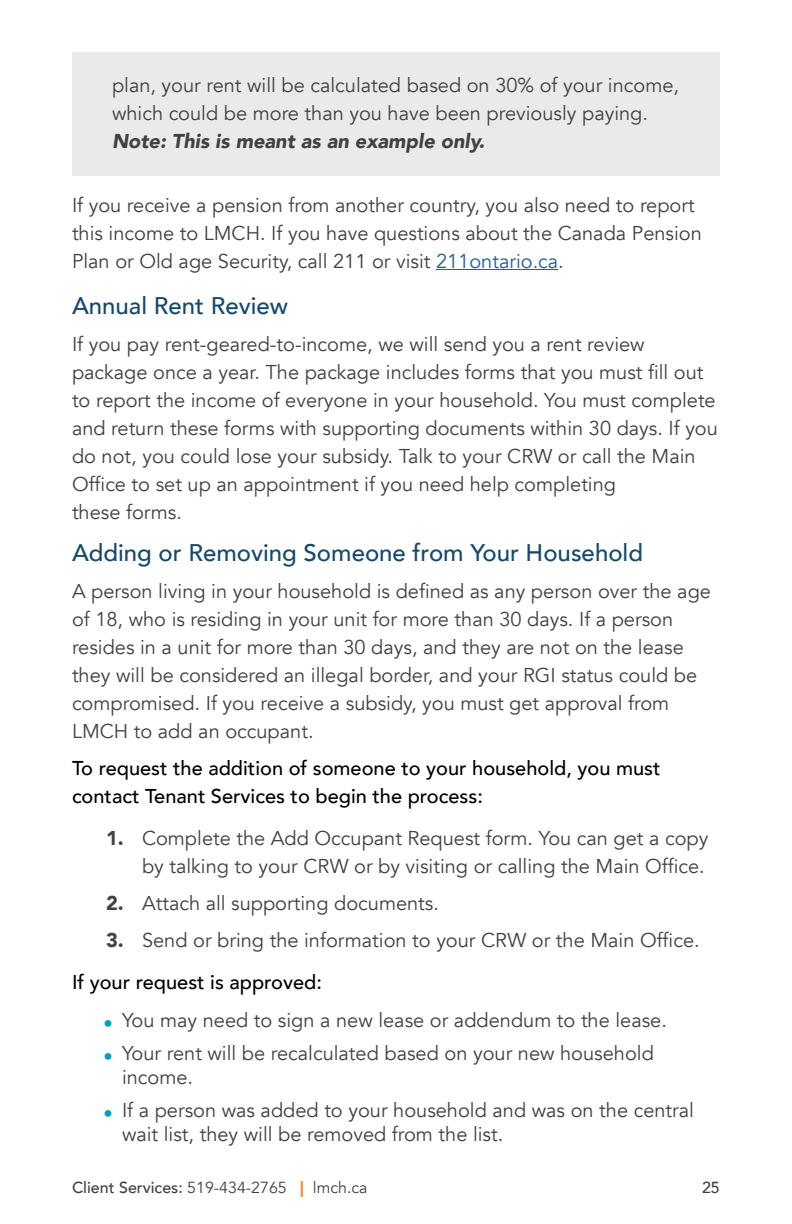
<style>
.page{position:relative;width:792px;height:1224px;background:#fff}
.page>*{position:absolute;margin:0;border:0;box-sizing:border-box;transform-origin:0 0}
.t1{font:500 24px "Avenir";color:#15496b}
.t2{font:20px/28px "Avenir";color:#414042}
.t3{font:500 20px/28px "Avenir";color:#000}
.t4{font:italic 900 20px "Avenir";color:#414042}
.t5{font:16px "Avenir";color:#414042}
.t6{font:500 16px "Avenir";color:#414042}
.s1{color:#215e9e}
.s2{font-weight:900}
.s3{font-weight:500;color:#000}
.s4{font-weight:500}
.s5{font-weight:900;color:#f68922}
</style>
<div class="page">
<div style="left:72px;top:52px;width:648px;height:123px;background:#eaeae8"></div>
<hr style="left:436px;top:269px;width:122px;height:1px;background:#215e9e">
<p class="t2" style="left:112px;top:71px;width:569px">plan, your rent will be calculated based on 30% of your income, which could be more than you have been previously paying.</p>
<p class="t4" style="left:112px;top:125px;width:374px">Note: This is meant as an example only.</p>
<p class="t2" style="left:72px;top:191px;width:631px">If you receive a pension from another country, you also need to report this income to LMCH. If you have questions about the Canada Pension<br>Plan or Old age Security, call 211 or visit <span class="s1">211ontario.ca</span>.</p>
<p class="t1" style="left:72px;top:285px;width:218px">Annual Rent Review</p>
<p class="t2" style="left:72px;top:330px;width:647px">If you pay rent-geared-to-income, we will send you a rent review package once a year. The package includes forms that you must fill out to report the income of everyone in your household. You must complete and return these forms with supporting documents within 30 days. If you do not, you could lose your subsidy. Talk to your CRW or call the Main Office to set up an appointment if you need help completing<br>these forms.</p>
<p class="t1" style="left:72px;top:532px;width:573px">Adding or Removing Someone from Your Household</p>
<p class="t2" style="left:72px;top:577px;width:641px">A person living in your household is defined as any person over the age of 18, who is residing in your unit for more than 30 days. If a person resides in a unit for more than 30 days, and they are not on the lease they will be considered an illegal border, and your RGI status could be compromised. If you receive a subsidy, you must get approval from LMCH to add an occupant.</p>
<p class="t3" style="left:72px;top:753px;width:590px">To request the addition of someone to your household, you must contact Tenant Services to begin the process:</p>
<p class="t2" style="left:106px;top:824px;width:604px;text-align:right"><span class="s2">1.</span> Complete the Add Occupant Request form. You can get a copy by talking to your CRW or by visiting or calling the Main Office.</p>
<p class="t2" style="left:106px;top:889px;width:334px"><span class="s2">2.</span> Attach all supporting documents.</p>
<p class="t2" style="left:72px;top:919px;width:629px;line-height:42px;text-indent:34px"><span class="s2">3.</span> Send or bring the information to your CRW or the Main Office.<br><span class="s3">If your request is approved:</span></p>
<p class="t2" style="left:122px;top:1004px;width:546px;line-height:33px">You may need to sign a new lease or addendum to the lease.<br>Your rent will be recalculated based on your new household</p>
<p class="t2" style="left:122px;top:1061px;width:574px;line-height:33px">income.<br>If a person was added to your household and was on the central</p>
<p class="t2" style="left:122px;top:1120px;width:383px">wait list, they will be removed from the list.</p>
<p class="t5" style="left:72px;top:1178px;width:297px"><span class="s4">Client Services:</span> 519-434-2765 <span class="s5">|</span> lmch.ca</p>
<p class="t6" style="left:702px;top:1174px;width:19px">25</p>
</div>
